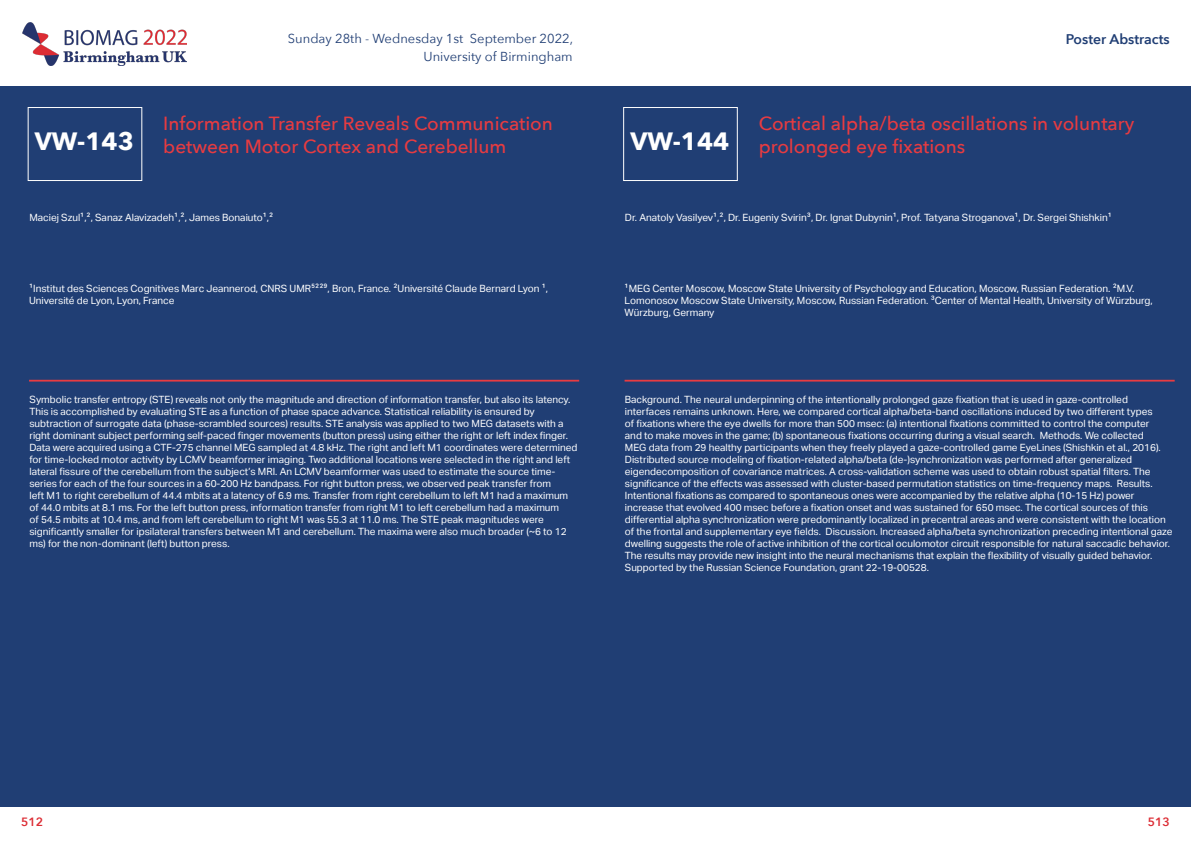
<style>
.page{position:relative;width:1191px;height:842px;background:#fff}
.page>*{position:absolute;margin:0;border:0;box-sizing:border-box;transform-origin:0 0}
.t1{font:700 25px "Avenir Next";color:#fff}
.t2{font:500 19px/22.8px "Avenir Next";color:#e73b41}
.t3{font:600 14px "Avenir Next";color:#203e74}
.t4{font:13px/18px "Avenir Next";color:#203e74;text-align:right}
.t5{font:600 12px "Avenir Next";color:#dc2c34}
.t6{font:10px/12px "Aktiv Grotesk";color:#fff}
</style>
<div class="page">
<div style="left:0;top:86px;width:595px;height:720px;background:#203e74"></div>
<div style="left:595px;top:86px;width:596px;height:720px;background:#203e74"></div>
<img style="left:23px;top:23px;width:164px;height:42px">
<div style="left:28px;top:107px;width:114px;height:74px;border:1px solid #fff"></div>
<div style="left:623px;top:107px;width:115px;height:74px;border:1px solid #fff"></div>
<hr style="left:29px;top:380px;width:550px;height:2px;background:#e73b41">
<hr style="left:624px;top:380px;width:550px;height:2px;background:#e73b41">
<p class="t1" style="left:35px;top:119px;width:100px">VW-143</p>
<h3 class="t4" style="left:288px;top:29px;width:287px">Sunday 28th - Wednesday 1st September 2022,<br>University of Birmingham</h3>
<h3 class="t3" style="left:1066px;top:27px;width:105px">Poster Abstracts</h3>
<p class="t2" style="left:163px;top:112px;width:391px">Information Transfer Reveals Communication between Motor Cortex and Cerebellum</p>
<p class="t1" style="left:630px;top:119px;width:100px">VW-144</p>
<p class="t2" style="left:759px;top:112px;width:377px">Cortical alpha/beta oscillations in voluntary prolonged eye fixations</p>
<p class="t6" style="left:29px;top:212px;width:245px">Maciej Szul1,2, Sanaz Alavizadeh1,2, James Bonaiuto1,2</p>
<p class="t6" style="left:625px;top:212px;width:488px">Dr. Anatoly Vasilyev1,2, Dr. Eugeniy Svirin3, Dr. Ignat Dubynin1, Prof. Tatyana Stroganova1, Dr. Sergei Shishkin1</p>
<p class="t6" style="left:29px;top:283px;width:520px">1Institut des Sciences Cognitives Marc Jeannerod, CNRS UMR5229, Bron, France. 2Université Claude Bernard Lyon 1,<br>Université de Lyon, Lyon, France</p>
<p class="t6" style="left:624px;top:283px;width:529px">1MEG Center Moscow, Moscow State University of Psychology and Education, Moscow, Russian Federation. 2M.V.<br>Lomonosov Moscow State University, Moscow, Russian Federation. 3Center of Mental Health, University of Würzburg,<br>Würzburg, Germany</p>
<p class="t6" style="left:29px;top:394px;width:549px">Symbolic transfer entropy (STE) reveals not only the magnitude and direction of information transfer, but also its latency.<br>This is accomplished by evaluating STE as a function of phase space advance. Statistical reliability is ensured by subtraction of surrogate data (phase-scrambled sources) results. STE analysis was applied to two MEG datasets with a right dominant subject performing self-paced finger movements (button press) using either the right or left index finger.<br>Data were acquired using a CTF-275 channel MEG sampled at 4.8 kHz. The right and left M1 coordinates were determined for time-locked motor activity by LCMV beamformer imaging. Two additional locations were selected in the right and left lateral fissure of the cerebellum from the subject’s MRI. An LCMV beamformer was used to estimate the source time&shy;series for each of the four sources in a 60-200 Hz bandpass. For right button press, we observed peak transfer from<br>left M1 to right cerebellum of 44.4 mbits at a latency of 6.9 ms. Transfer from right cerebellum to left M1 had a maximum of 44.0 mbits at 8.1 ms. For the left button press, information transfer from right M1 to left cerebellum had a maximum<br>of 54.5 mbits at 10.4 ms, and from left cerebellum to right M1 was 55.3 at 11.0 ms. The STE peak magnitudes were significantly smaller for ipsilateral transfers between M1 and cerebellum. The maxima were also much broader (~6 to 12 ms) for the non-dominant (left) button press.</p>
<p class="t6" style="left:625px;top:394px;width:549px">Background. The neural underpinning of the intentionally prolonged gaze fixation that is used in gaze-controlled interfaces remains unknown. Here, we compared cortical alpha/beta-band oscillations induced by two different types<br>of fixations where the eye dwells for more than 500 msec: (a) intentional fixations committed to control the computer<br>and to make moves in the game; (b) spontaneous fixations occurring during a visual search. Methods. We collected<br>MEG data from 29 healthy participants when they freely played a gaze-controlled game EyeLines (Shishkin et al., 2016).<br>Distributed source modeling of fixation-related alpha/beta (de-)synchronization was performed after generalized eigendecomposition of covariance matrices. A cross-validation scheme was used to obtain robust spatial filters. The significance of the effects was assessed with cluster-based permutation statistics on time-frequency maps. Results.<br>Intentional fixations as compared to spontaneous ones were accompanied by the relative alpha (10-15 Hz) power increase that evolved 400 msec before a fixation onset and was sustained for 650 msec. The cortical sources of this differential alpha synchronization were predominantly localized in precentral areas and were consistent with the location of the frontal and supplementary eye fields. Discussion. Increased alpha/beta synchronization preceding intentional gaze dwelling suggests the role of active inhibition of the cortical oculomotor circuit responsible for natural saccadic behavior.<br>The results may provide new insight into the neural mechanisms that explain the flexibility of visually guided behavior.<br>Supported by the Russian Science Foundation, grant 22-19-00528.</p>
<p class="t5" style="left:21px;top:812px;width:23px">512</p>
<p class="t5" style="left:1147px;top:812px;width:23px">513</p>
</div>
